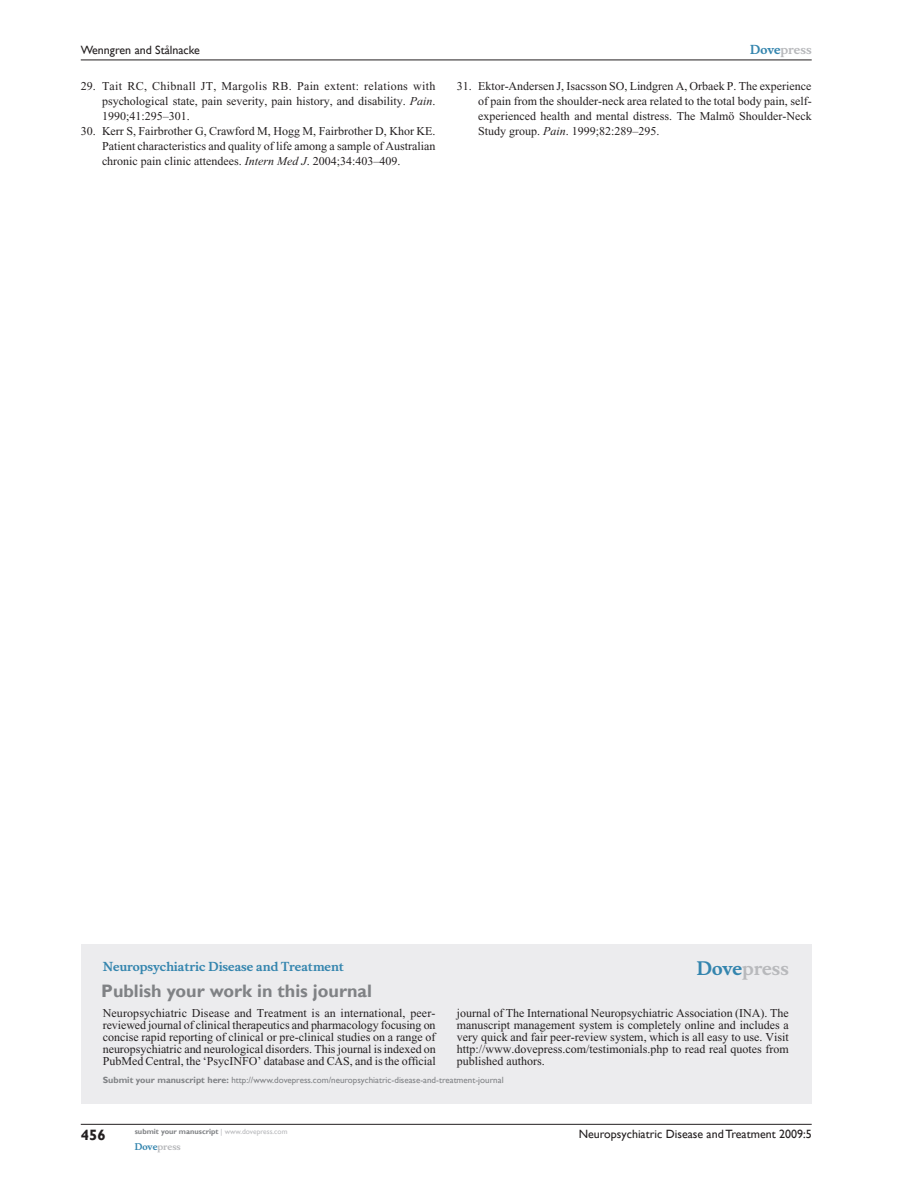
<style>
.page{position:relative;width:918px;height:1188px;background:#fff}
.page>*{position:absolute;margin:0;border:0;box-sizing:border-box;transform-origin:0 0}
.t1{font:700 18px "Gill Sans";color:#808285}
.t2{font:700 18px "Musee";color:#b8b9bc}
.t3{font:700 15px "Gill Sans";color:#231f20}
.t4{font:12px/12px "Times New Roman";color:#231f20;text-align:justify}
.t5{font:12px "Gill Sans";color:#231f20}
.t6{font:700 12px "Musee";color:#3485ae}
.t7{font:700 12px "Musee";color:#b8b9bc}
.t8{font:9px "Gill Sans";color:#808285}
.t9{font:700 9px "Musee";color:#b8b9bc}
.t10{font:700 7.5px "Gill Sans";color:#808285}
.s1{color:#3485ae}
.s2{font-style:italic}
.s3{font-weight:700}
.s4{font-weight:400;color:#b8b9bc}
</style>
<div class="page">
<div style="left:81px;top:944px;width:731px;height:159px;background:#ececee"></div>
<hr style="left:81px;top:1124px;width:731px;height:1px;background:#231f20">
<hr style="left:81px;top:60px;width:731px;height:1px;background:#231f20">
<p class="t5" style="left:81px;top:43px;width:121px">Wenngren and Stålnacke</p>
<p class="t7" style="left:750px;top:43px;width:63px"><span class="s1">Dove</span>press</p>
<p class="t4" style="left:102px;top:79px;width:335px;line-height:15px;text-indent:-21px">29. Tait RC, Chibnall JT, Margolis RB. Pain extent: relations with psychological state, pain severity, pain history, and disability. <span class="s2">Pain</span>.<br>1990;41:295–301.</p>
<p class="t4" style="left:102px;top:124px;width:335px;line-height:15px;text-indent:-21px">30. Kerr S, Fairbrother G, Crawford M, Hogg M, Fairbrother D, Khor KE.<br>Patient characteristics and quality of life among a sample of Australian chronic pain clinic attendees. <span class="s2">Intern Med J</span>. 2004;34:403–409.</p>
<p class="t4" style="left:478px;top:79px;width:335px;line-height:15px;text-indent:-21px">31. Ektor-Andersen J, Isacsson SO, Lindgren A, Orbaek P. The experience of pain from the shoulder-neck area related to the total body pain, self&shy;experienced health and mental distress. The Malmö Shoulder-Neck Study group. <span class="s2">Pain</span>. 1999;82:289–295.</p>
<p class="t6" style="left:103px;top:959px;width:243px">Neuropsychiatric Disease and Treatment</p>
<h1 class="t1" style="left:101px;top:980px;width:272px">Publish your work in this journal</h1>
<h1 class="t2" style="left:697px;top:958px;width:94px"><span class="s1">Dove</span>press</h1>
<p class="t4" style="left:103px;top:1007px;width:335px">Neuropsychiatric Disease and Treatment is an international, peer&shy;reviewed journal of clinical therapeutics and pharmacology focusing on concise rapid reporting of clinical or pre-clinical studies on a range of neuropsychiatric and neurological disorders. This journal is indexed on PubMed Central, the ‘PsycINFO’ database and CAS, and is the official</p>
<p class="t4" style="left:457px;top:1007px;width:333px">journal of The International Neuropsychiatric Association (INA). The manuscript management system is completely online and includes a very quick and fair peer-review system, which is all easy to use. Visit http://www.dovepress.com/testimonials.php to read real quotes from published authors.</p>
<p class="t8" style="left:103px;top:1075px;width:402px"><span class="s3">Submit your manuscript here:</span> http://www.dovepress.com/neuropsychiatric-disease-and-treatment-journal</p>
<p class="t3" style="left:81px;top:1126px;width:26px">456</p>
<p class="t10" style="left:135px;top:1127px;width:154px">submit your manuscript <span class="s4">| www.dovepress.com</span></p>
<p class="t9" style="left:135px;top:1141px;width:48px"><span class="s1">Dove</span>press</p>
<p class="t5" style="left:579px;top:1127px;width:235px">Neuropsychiatric Disease and Treatment 2009:5</p>
</div>
